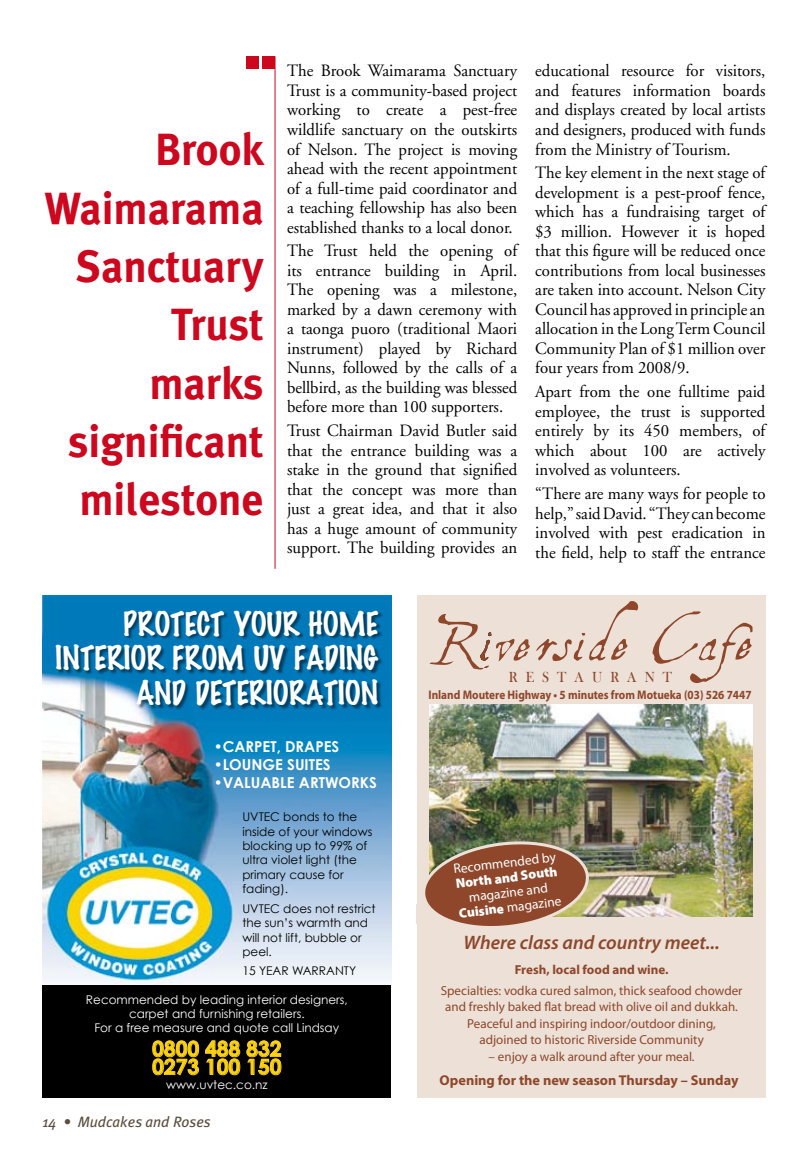
<style>
.page{position:relative;width:808px;height:1149px;background:#fff}
.page>*{position:absolute;margin:0;border:0;box-sizing:border-box;transform-origin:0 0}
.t1{font:700 45px/58.2px "Meta Plus";color:#cc071e;text-align:right;scale:.96 1}
.t2{font:33.75px/34.5px "Marking Pen";color:#fff;text-align:right}
.t3{font:700 21px/18px "Century Gothic";color:#fdd214}
.t4{font:italic 600 19.5px "Myriad Pro";color:#8e472b}
.t5{font:17.25px/19.5px "Adobe Garamond";color:#000;text-align:justify}
.t6{font:700 15px "Century Gothic";color:#fff}
.t7{font:italic 15px "Meta Plus";color:#5c4d3b}
.t8{font:15px "Bask Old Face";letter-spacing:.6em;color:#8e472b;scale:.9 1}
.t9{font:700 14.25px "Myriad Pro";color:#8e472b}
.t10{font:13.5px/15px "Myriad Pro";color:#fff;text-align:center}
.t11{font:900 13.5px "Myriad Pro";color:#fff}
.t12{font:13.05px/16.5px "Myriad Pro";color:#8e472b;text-align:center}
.t13{font:700 13.05px "Myriad Pro";color:#8e472b}
.t14{font:700 12.45px "Myriad Pro";color:#8e472b;scale:.9 1}
.t15{font:12px/14.4px "Century Gothic";color:#000}
.t16{font:12px/14.4px "Century Gothic";color:#fff;text-align:center}
.s1{font-weight:900}
</style>
<div class="page">
<hr style="left:275px;top:56px;width:1px;height:512px;background:#cc071e">
<div style="left:262px;top:56px;width:13px;height:13px;background:#cc071e"></div>
<div style="left:246px;top:56px;width:13px;height:13px;background:#cc071e"></div>
<img style="left:43px;top:595px;width:348px;height:389px">
<div style="left:55px;top:609px;width:329px;height:102px;background:#000;opacity:.5"></div>
<div style="left:43px;top:984px;width:348px;height:113px;background:#000"></div>
<svg style="left:152px;top:1040px;width:47px;height:35px"></svg>
<svg style="left:205px;top:1040px;width:35px;height:34px"></svg>
<svg style="left:246px;top:1040px;width:36px;height:34px"></svg>
<div style="left:417px;top:595px;width:348px;height:502px;background:#ece0d7"></div>
<img style="left:429px;top:704px;width:323px;height:211px">
<svg style="left:430px;top:614px;width:100px;height:56px"></svg>
<svg style="left:536px;top:601px;width:103px;height:60px"></svg>
<svg style="left:652px;top:611px;width:101px;height:72px"></svg>
<svg style="left:425px;top:838px;width:165px;height:88px;background:#97654a"></svg>
<h1 class="t1" style="left:45px;top:120px;width:230px">Brook<br>Waimarama<br>Sanctuary<br>Trust<br>marks significant milestone</h1>
<p class="t5" style="left:287px;top:62px;width:232px">The Brook Waimarama Sanctuary Trust is a community-based project working to create a pest-free wildlife sanctuary on the outskirts of Nelson. The project is moving ahead with the recent appointment of a full-time paid coordinator and a teaching fellowship has also been established thanks to a local donor.</p>
<p class="t5" style="left:287px;top:241px;width:232px">The Trust held the opening of its entrance building in April.<br>The opening was a milestone, marked by a dawn ceremony with a taonga puoro (traditional Maori instrument) played by Richard Nunns, followed by the calls of a bellbird, as the building was blessed before more than 100 supporters.</p>
<p class="t5" style="left:287px;top:421px;width:232px">Trust Chairman David Butler said that the entrance building was a stake in the ground that signified that the concept was more than just a great idea, and that it also has a huge amount of community support. The building provides an</p>
<p class="t5" style="left:535px;top:62px;width:232px">educational resource for visitors, and features information boards and displays created by local artists and designers, produced with funds from the Ministry of Tourism.</p>
<p class="t5" style="left:535px;top:163px;width:232px">The key element in the next stage of development is a pest-proof fence, which has a fundraising target of $3 million. However it is hoped that this figure will be reduced once contributions from local businesses are taken into account. Nelson City Council has approved in principle an allocation in the Long Term Council Community Plan of $1 million over four years from 2008/9.</p>
<p class="t5" style="left:535px;top:382px;width:232px">Apart from the one fulltime paid employee, the trust is supported entirely by its 450 members, of which about 100 are actively involved as volunteers.</p>
<p class="t5" style="left:535px;top:484px;width:232px">“There are many ways for people to help,” said David. “They can become involved with pest eradication in the field, help to staff the entrance</p>
<h2 class="t2" style="left:55px;top:606px;width:325px">PROTECT YOUR HOME<br>INTERIOR FROM UV FADING<br>AND DETERIORATION</h2>
<p class="t6" style="left:214px;top:736px;width:127px">•CARPET, DRAPES</p>
<p class="t6" style="left:214px;top:754px;width:119px">•LOUNGE SUITES</p>
<p class="t6" style="left:214px;top:772px;width:165px">•VALUABLE ARTWORKS</p>
<p class="t15" style="left:242px;top:809px;width:131px">UVTEC bonds to the inside of your windows blocking up to 99% of ultra violet light (the primary cause for fading).</p>
<p class="t15" style="left:242px;top:900px;width:135px">UVTEC does not restrict the sun’s warmth and will not lift, bubble or peel.</p>
<p class="t15" style="left:242px;top:963px;width:115px">15 YEAR WARRANTY</p>
<p class="t16" style="left:86px;top:991px;width:263px">Recommended by leading interior designers, carpet and furnishing retailers.<br>For a free measure and quote call Lindsay</p>
<p class="t3" style="left:152px;top:1038px;width:131px">0800 488 832<br>0273 100 150</p>
<p class="t16" style="left:166px;top:1076px;width:103px">www.uvtec.co.nz</p>
<p class="t7" style="left:43px;top:1112px;width:170px">14 • Mudcakes and Roses</p>
<p class="t8" style="left:509px;top:668px;width:183px">RESTAURANT</p>
<p class="t14" style="left:428px;top:686px;width:361px">Inland Moutere Highway • 5 minutes from Motueka (03) 526 7447</p>
<p class="t10" style="left:453px;top:861px;width:105px;rotate:-7deg">Recommended by</p>
<p class="t11" style="left:455px;top:874px;width:104px;rotate:-7deg">North and South</p>
<p class="t10" style="left:456px;top:890px;width:105px;rotate:-7deg">magazine and<br><span class="s1">Cuisine</span> magazine</p>
<p class="t4" style="left:463px;top:929px;width:258px">Where class and country meet...</p>
<p class="t13" style="left:515px;top:960px;width:155px">Fresh, local food and wine.</p>
<p class="t12" style="left:441px;top:981px;width:303px">Specialties: vodka cured salmon, thick seafood chowder and freshly baked flat bread with olive oil and dukkah.<br>Peaceful and inspiring indoor/outdoor dining,<br>adjoined to historic Riverside Community</p>
<p class="t12" style="left:489px;top:1047px;width:208px">– enjoy a walk around after your meal.</p>
<p class="t9" style="left:440px;top:1070px;width:300px">Opening for the new season Thursday – Sunday</p>
</div>
